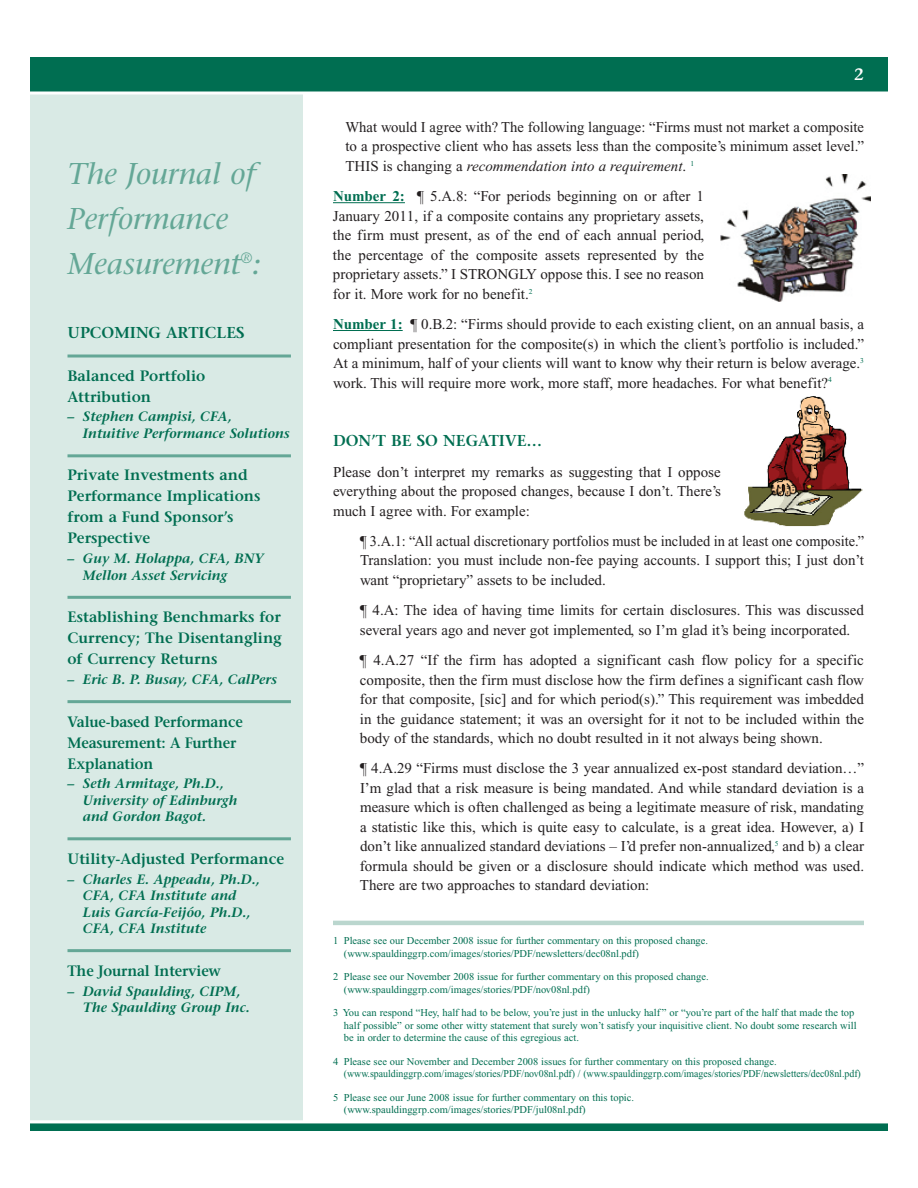
<style>
.page{position:relative;width:918px;height:1188px;background:#fff}
.page>*{position:absolute;margin:0;border:0;box-sizing:border-box;transform-origin:0 0}
.t1{font:italic 30px/45px "Stone Serif";color:#64a796}
.t2{font:600 16.5px "Stone Serif";color:#fff}
.t3{font:600 15.75px "Stone Serif";color:#006e51}
.t4{font:15px/19.5px "Times New Roman";color:#231f20;text-align:justify}
.t5{font:600 15px/21px "Stone Serif";color:#006e51}
.t6{font:15px/19.5px "Times New Roman";color:#231f20;text-align:justify;scale:.96 1}
.t7{font:600 15px/21px "Stone Serif";color:#006e51;scale:.96 1}
.t8{font:italic 600 13.5px/16.5px "Stone Serif";color:#006e51}
.t9{font:10.5px/12.6px "Times New Roman";color:#006e51}
.s1{font-style:italic}
.s2{font-weight:700;color:#006e51}
</style>
<div class="page">
<div style="left:28px;top:90px;width:276px;height:1032px;background:#d9eae5"></div>
<div style="left:27px;top:89px;width:279px;height:1035px;border:3px solid #fff"></div>
<div style="left:28px;top:56px;width:862px;height:37px;background:#006e51"></div>
<div style="left:27px;top:54px;width:864px;height:40px;border:3px solid #fff"></div>
<div style="left:28px;top:1122px;width:862px;height:10px;background:#006e51"></div>
<div style="left:27px;top:1120px;width:864px;height:14px;border:3px solid #fff"></div>
<hr style="left:68px;top:355px;width:223px;height:3px;background:#64a796">
<hr style="left:68px;top:454px;width:223px;height:3px;background:#64a796">
<hr style="left:68px;top:596px;width:223px;height:3px;background:#64a796">
<hr style="left:68px;top:700px;width:223px;height:3px;background:#64a796">
<hr style="left:68px;top:837px;width:223px;height:3px;background:#64a796">
<hr style="left:68px;top:949px;width:223px;height:3px;background:#64a796">
<hr style="left:333px;top:202px;width:72px;height:1px;background:#006e51">
<hr style="left:333px;top:330px;width:70px;height:1px;background:#006e51">
<hr style="left:333px;top:921px;width:531px;height:4px;background:#bad6ce">
<img style="left:721px;top:175px;width:150px;height:127px">
<img style="left:744px;top:396px;width:118px;height:131px">
<h1 class="t1" style="left:68px;top:154px;width:195px">The Journal of<br>Performance<br>Measurement<sup>®</sup>:</h1>
<p class="t3" style="left:68px;top:326px;width:179px">UPCOMING ARTICLES</p>
<p class="t5" style="left:68px;top:366px;width:139px">Balanced Portfolio<br>Attribution</p>
<p class="t8" style="left:83px;top:410px;width:209px;text-indent:-15px">– Stephen Campisi, CFA,<br>Intuitive Performance Solutions</p>
<p class="t5" style="left:68px;top:466px;width:195px">Private Investments and<br>Performance Implications from a Fund Sponsor’s<br>Perspective</p>
<p class="t8" style="left:83px;top:552px;width:183px;text-indent:-15px">– Guy M. Holappa, CFA, BNY<br>Mellon Asset Servicing</p>
<p class="t5" style="left:68px;top:608px;width:216px;text-align:justify">Establishing Benchmarks for Currency; The Disentangling of Currency Returns</p>
<p class="t8" style="left:68px;top:672px;width:211px">– Eric B. P. Busay, CFA, CalPers</p>
<p class="t7" style="left:68px;top:712px;width:184px">Value-based Performance<br>Measurement: A Further<br>Explanation</p>
<p class="t8" style="left:83px;top:777px;width:156px;text-indent:-15px">– Seth Armitage, Ph.D.,<br>University of Edinburgh and Gordon Bagot.</p>
<p class="t5" style="left:68px;top:850px;width:218px">Utility-Adjusted Performance</p>
<p class="t8" style="left:83px;top:872px;width:178px;text-indent:-15px">– Charles E. Appeadu, Ph.D.,<br>CFA, CFA Institute and<br>Luis García-Feijóo, Ph.D.,<br>CFA, CFA Institute</p>
<p class="t7" style="left:68px;top:962px;width:162px">The Journal Interview</p>
<p class="t8" style="left:83px;top:984px;width:169px;text-indent:-15px">– David Spaulding, CIPM,<br>The Spaulding Group Inc.</p>
<p class="t2" style="left:854px;top:68px;width:11px">2</p>
<p class="t4" style="left:345px;top:119px;width:520px">What would I agree with? The following language: “Firms must not market a composite to a prospective client who has assets less than the composite’s minimum asset level.” THIS is changing a <span class="s1">recommendation into a requirement</span>. <sup>1</sup></p>
<p class="t4" style="left:333px;top:188px;width:373px"><span class="s2">Number 2:</span> ¶ 5.A.8: “For periods beginning on or after 1<br>January 2011, if a composite contains any proprietary assets, the firm must present, as of the end of each annual period, the percentage of the composite assets represented by the proprietary assets.” I STRONGLY oppose this. I see no reason for it. More work for no benefit.<sup>2</sup></p>
<p class="t4" style="left:333px;top:316px;width:533px"><span class="s2">Number 1:</span> ¶ 0.B.2: “Firms should provide to each existing client, on an annual basis, a compliant presentation for the composite(s) in which the client’s portfolio is included.” At a minimum, half of your clients will want to know why their return is below average.<sup>3 </sup>work. This will require more work, more staff, more headaches. For what benefit?<sup>4</sup></p>
<p class="t3" style="left:333px;top:435px;width:211px">DON’T BE SO NEGATIVE…</p>
<p class="t4" style="left:333px;top:463px;width:389px">Please don’t interpret my remarks as suggesting that I oppose everything about the proposed changes, because I don’t. There’s much I agree with. For example:</p>
<p class="t6" style="left:360px;top:533px;width:527px">¶ 3.A.1: “All actual discretionary portfolios must be included in at least one composite.” Translation: you must include non-fee paying accounts. I support this; I just don’t want “proprietary” assets to be included.</p>
<p class="t4" style="left:360px;top:602px;width:505px">¶ 4.A: The idea of having time limits for certain disclosures. This was discussed several years ago and never got implemented, so I’m glad it’s being incorporated.</p>
<p class="t4" style="left:360px;top:652px;width:506px">¶ 4.A.27 “If the firm has adopted a significant cash flow policy for a specific composite, then the firm must disclose how the firm defines a significant cash flow for that composite, [sic] and for which period(s).” This requirement was imbedded in the guidance statement; it was an oversight for it not to be included within the body of the standards, which no doubt resulted in it not always being shown.</p>
<p class="t4" style="left:360px;top:760px;width:506px">¶ 4.A.29 “Firms must disclose the 3 year annualized ex-post standard deviation…” I’m glad that a risk measure is being mandated. And while standard deviation is a measure which is often challenged as being a legitimate measure of risk, mandating a statistic like this, which is quite easy to calculate, is a great idea. However, a) I don’t like annualized standard deviations – I’d prefer non-annualized,<sup>5</sup> and b) a clear formula should be given or a disclosure should indicate which method was used.<br>There are two approaches to standard deviation:</p>
<p class="t9" style="left:344px;top:935px;width:366px;text-indent:-11px">1 Please see our December 2008 issue for further commentary on this proposed change. (www.spauldinggrp.com/images/stories/PDF/newsletters/dec08nl.pdf)</p>
<p class="t9" style="left:344px;top:971px;width:366px;text-indent:-11px">2 Please see our November 2008 issue for further commentary on this proposed change. (www.spauldinggrp.com/images/stories/PDF/nov08nl.pdf)</p>
<p class="t9" style="left:344px;top:1007px;width:514px;text-indent:-11px">3 You can respond “Hey, half had to be below, you’re just in the unlucky half ” or “you’re part of the half that made the top half possible” or some other witty statement that surely won’t satisfy your inquisitive client. No doubt some research will be in order to determine the cause of this egregious act.</p>
<p class="t9" style="left:344px;top:1056px;width:519px;text-indent:-11px">4 Please see our November and December 2008 issues for further commentary on this proposed change. (www.spauldinggrp.com/images/stories/PDF/nov08nl.pdf) / (www.spauldinggrp.com/images/stories/PDF/newsletters/dec08nl.pdf)</p>
<p class="t9" style="left:344px;top:1092px;width:292px;text-indent:-11px">5 Please see our June 2008 issue for further commentary on this topic. (www.spauldinggrp.com/images/stories/PDF/jul08nl.pdf)</p>
</div>
